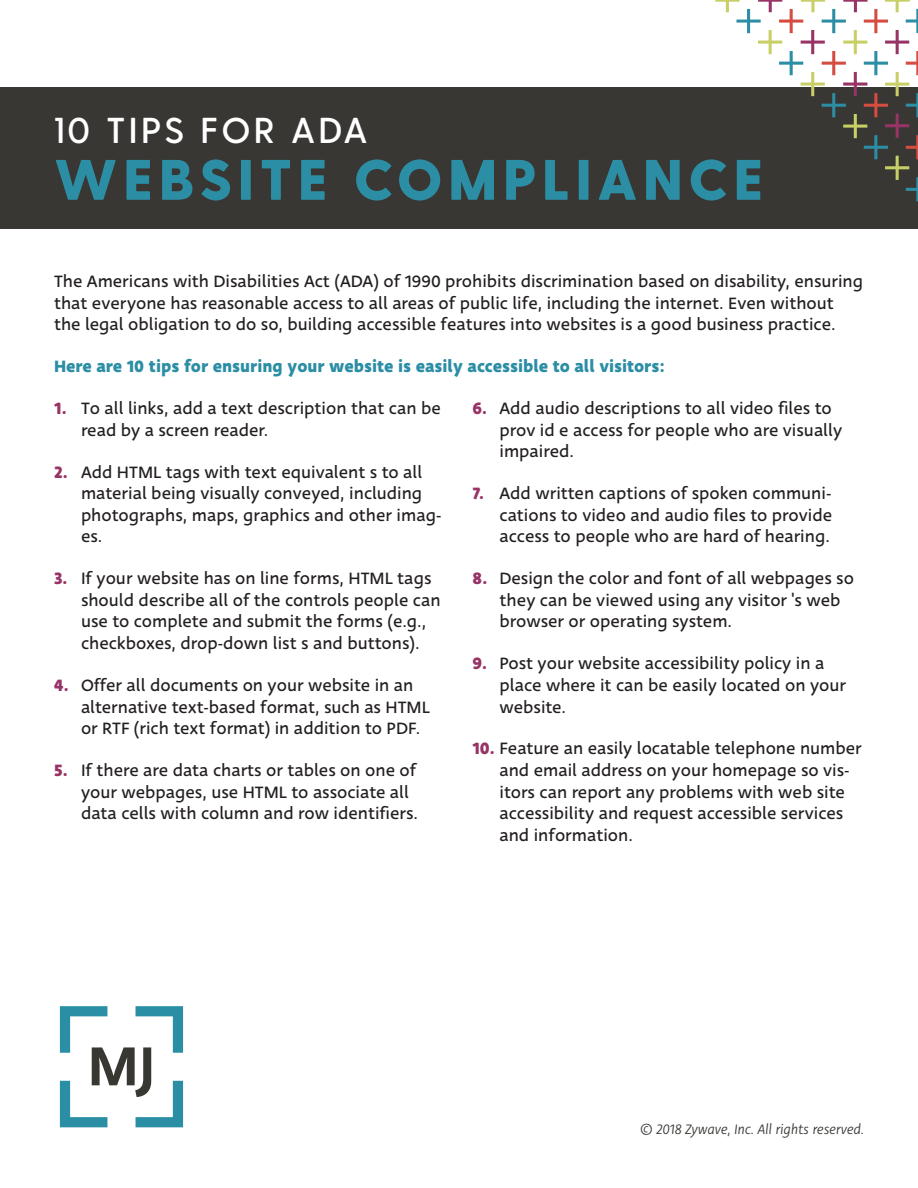
<style>
.page{position:relative;width:918px;height:1188px;background:#fff}
.page>*{position:absolute;margin:0;border:0;box-sizing:border-box;transform-origin:0 0}
.t1{font:800 57px "Greycliff CF";letter-spacing:.11em;color:#2c8ea5}
.t2{font:600 36px "Greycliff CF";letter-spacing:.11em;color:#fff}
.t3{font:18px/21.6px "Deva Ideal";color:#231f20}
.t4{font:700 18px "Deva Ideal";color:#2c8ea5}
.Note{font:italic 15px "Deva Ideal";color:#383733}
.s1{font-weight:700;color:#983366}
</style>
<div class="page">
<div style="left:0;top:87px;width:918px;height:142px;background:#383733"></div>
<svg style="left:60px;top:1006px;width:123px;height:121px"></svg>
<svg style="left:715px;top:0;width:203px;height:201px"></svg>
<h1 class="t2" style="left:54px;top:109px;width:315px">10 TIPS FOR ADA</h1>
<h1 class="t1" style="left:54px;top:145px;width:710px">WEBSITE COMPLIANCE</h1>
<p class="t3" style="left:54px;top:271px;width:811px">The Americans with Disabilities Act (ADA) of 1990 prohibits discrimination based on disability, ensuring that everyone has reasonable access to all areas of public life, including the internet. Even without the legal obligation to do so, building accessible features into websites is a good business practice.</p>
<p class="t4" style="left:54px;top:354px;width:612px">Here are 10 tips for ensuring your website is easily accessible to all visitors:</p>
<p class="t3" style="left:81px;top:398px;width:361px;text-indent:-27px"><span class="s1">1.</span> To all links, add a text description that can be read by a screen reader.</p>
<p class="t3" style="left:81px;top:461px;width:362px;text-indent:-27px"><span class="s1">2.</span> Add HTML tags with text equivalent s to all material being visually conveyed, including photographs, maps, graphics and other imag&shy;es.</p>
<p class="t3" style="left:81px;top:568px;width:361px;text-indent:-27px"><span class="s1">3.</span> If your website has on line forms, HTML tags should describe all of the controls people can use to complete and submit the forms (e.g., checkboxes, drop-down list s and buttons).</p>
<p class="t3" style="left:81px;top:675px;width:350px;text-indent:-27px"><span class="s1">4.</span> Offer all documents on your website in an alternative text-based format, such as HTML or RTF (rich text format) in addition to PDF.</p>
<p class="t3" style="left:81px;top:760px;width:339px;text-indent:-27px"><span class="s1">5.</span> If there are data charts or tables on one of your webpages, use HTML to associate all data cells with column and row identifiers.</p>
<p class="t3" style="left:500px;top:398px;width:344px;text-indent:-27px"><span class="s1">6.</span> Add audio descriptions to all video files to prov id e access for people who are visually impaired.</p>
<p class="t3" style="left:500px;top:483px;width:334px;text-align:justify;text-indent:-27px"><span class="s1">7.</span> Add written captions of spoken communi&shy;cations to video and audio files to provide access to people who are hard of hearing.</p>
<p class="t3" style="left:500px;top:568px;width:356px;text-indent:-27px"><span class="s1">8.</span> Design the color and font of all webpages so they can be viewed using any visitor 's web browser or operating system.</p>
<p class="t3" style="left:500px;top:653px;width:348px;text-indent:-27px"><span class="s1">9.</span> Post your website accessibility policy in a place where it can be easily located on your website.</p>
<p class="t3" style="left:500px;top:738px;width:364px;text-indent:-27px"><span class="s1">10.</span> Feature an easily locatable telephone number and email address on your homepage so vis&shy;itors can report any problems with web site accessibility and request accessible services and information.</p>
<p class="Note" style="left:640px;top:1120px;width:225px">© 2018 Zywave, Inc. All rights reserved.</p>
</div>
